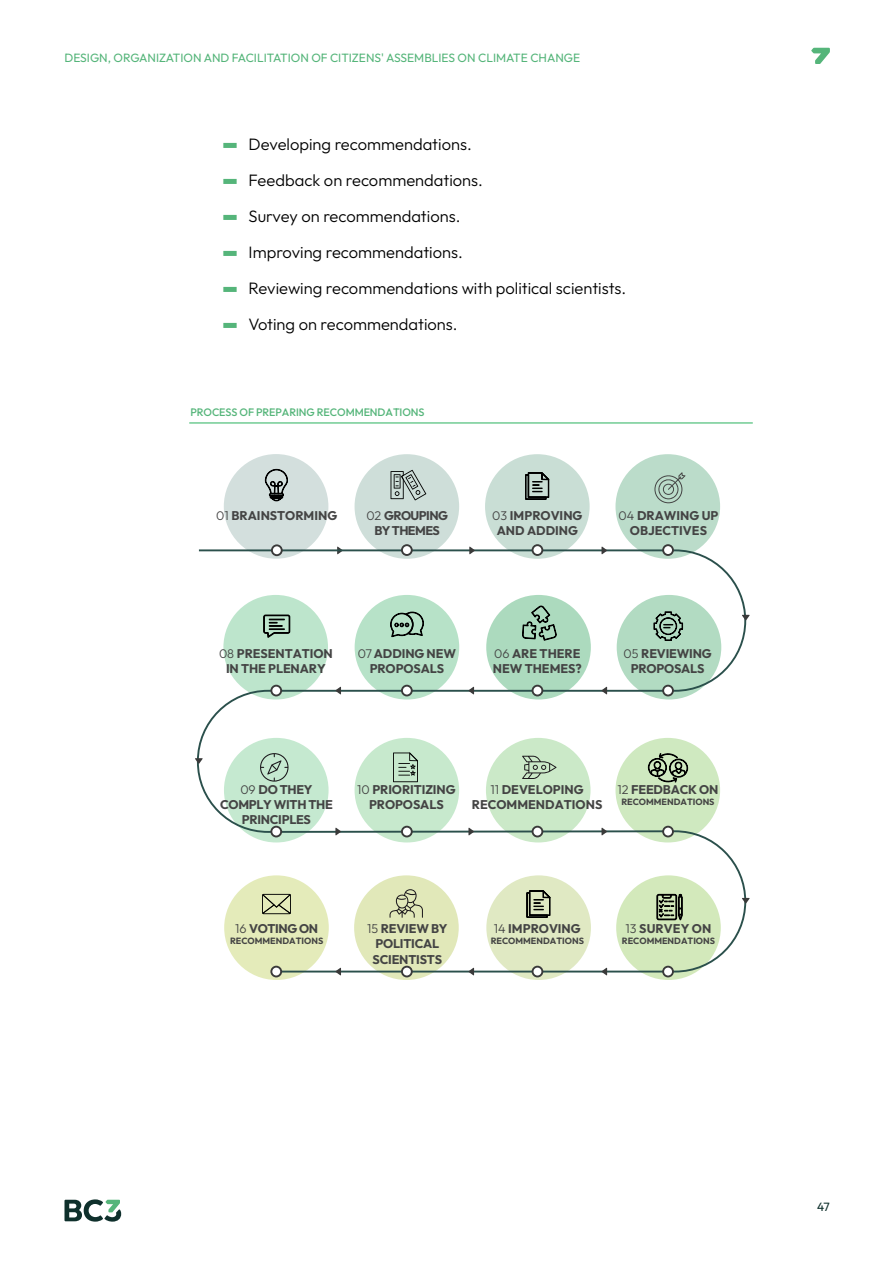
<style>
.page{position:relative;width:893px;height:1263px;background:#fff}
.page>*{position:absolute;margin:0;border:0;box-sizing:border-box;transform-origin:0 0}
.t1{font:700 37.5px "Outfit";color:#55b57a}
.t2{font:300 16.5px "Outfit";color:#000}
.t3{font:700 12.6px/15.1px "Outfit";letter-spacing:-.005em;color:#444;text-align:center}
.t4{font:700 12.6px/15.1px "Outfit";letter-spacing:-.045em;color:#444;text-align:center}
.t5{font:700 12.6px "Outfit";letter-spacing:-.03em;color:#444}
.t6{font:12px "Outfit";color:#55b57a}
.t7{font:12px "Outfit";color:#0f302c}
.t8{font:500 10.8px "Outfit";letter-spacing:-.005em;color:#55b57a}
.t9{font:700 9px "Outfit";color:#444}
.s1{font-weight:300}
</style>
<div class="page">
<svg style="left:811px;top:48px;width:19px;height:16px"></svg>
<svg style="left:64px;top:1199px;width:57px;height:22px"></svg>
<svg style="left:616px;top:875px;width:105px;height:105px"></svg>
<svg style="left:224px;top:875px;width:105px;height:105px"></svg>
<svg style="left:354px;top:875px;width:105px;height:105px"></svg>
<svg style="left:486px;top:875px;width:105px;height:105px"></svg>
<hr style="left:189px;top:422px;width:564px;height:2px;background:#88d4a5">
<div style="left:224px;top:454px;width:104px;height:105px;background:#d3dfdd;border-radius:50%"></div>
<div style="left:355px;top:454px;width:104px;height:105px;background:#ceded9;border-radius:50%"></div>
<div style="left:485px;top:454px;width:105px;height:105px;background:#c9ded5;border-radius:50%"></div>
<div style="left:615px;top:454px;width:105px;height:105px;background:#bbdcca;border-radius:50%"></div>
<svg style="left:197px;top:549px;width:549px;height:423px"></svg>
<svg style="left:401px;top:544px;width:12px;height:12px"></svg>
<svg style="left:532px;top:544px;width:11px;height:12px"></svg>
<svg style="left:662px;top:544px;width:12px;height:12px"></svg>
<svg style="left:662px;top:685px;width:12px;height:11px"></svg>
<svg style="left:532px;top:685px;width:11px;height:11px"></svg>
<svg style="left:401px;top:685px;width:12px;height:11px"></svg>
<svg style="left:270px;top:685px;width:12px;height:11px"></svg>
<svg style="left:662px;top:826px;width:12px;height:11px"></svg>
<svg style="left:532px;top:826px;width:11px;height:11px"></svg>
<svg style="left:401px;top:826px;width:12px;height:11px"></svg>
<svg style="left:270px;top:826px;width:12px;height:11px"></svg>
<svg style="left:662px;top:966px;width:12px;height:11px"></svg>
<svg style="left:532px;top:966px;width:11px;height:11px"></svg>
<svg style="left:401px;top:966px;width:12px;height:11px"></svg>
<svg style="left:270px;top:966px;width:12px;height:11px"></svg>
<svg style="left:469px;top:546px;width:6px;height:8px"></svg>
<svg style="left:601px;top:546px;width:6px;height:8px"></svg>
<svg style="left:742px;top:615px;width:8px;height:5px"></svg>
<svg style="left:195px;top:758px;width:8px;height:6px"></svg>
<svg style="left:742px;top:898px;width:8px;height:5px"></svg>
<svg style="left:601px;top:687px;width:6px;height:7px"></svg>
<svg style="left:468px;top:687px;width:6px;height:7px"></svg>
<svg style="left:335px;top:687px;width:6px;height:7px"></svg>
<svg style="left:601px;top:967px;width:6px;height:8px"></svg>
<svg style="left:468px;top:967px;width:6px;height:8px"></svg>
<svg style="left:335px;top:967px;width:6px;height:8px"></svg>
<svg style="left:335px;top:827px;width:6px;height:8px"></svg>
<svg style="left:468px;top:827px;width:6px;height:8px"></svg>
<svg style="left:601px;top:827px;width:6px;height:8px"></svg>
<svg style="left:271px;top:544px;width:12px;height:12px"></svg>
<svg style="left:654px;top:472px;width:31px;height:31px"></svg>
<svg style="left:265px;top:469px;width:23px;height:33px"></svg>
<div style="left:269px;top:493px;width:15px;height:3px;border:1px solid #000"></div>
<svg style="left:390px;top:470px;width:36px;height:30px"></svg>
<svg style="left:525px;top:472px;width:24px;height:28px"></svg>
<svg style="left:393px;top:752px;width:25px;height:30px"></svg>
<svg style="left:648px;top:751px;width:40px;height:32px"></svg>
<svg style="left:259px;top:753px;width:31px;height:29px"></svg>
<svg style="left:522px;top:756px;width:34px;height:23px"></svg>
<p class="t6" style="left:64px;top:50px;width:517px">DESIGN, ORGANIZATION AND FACILITATION OF CITIZENS' ASSEMBLIES ON CLIMATE CHANGE</p>
<h1 class="t1" style="left:222px;top:118px;width:19px">-</h1>
<h2 class="t2" style="left:249px;top:134px;width:225px">Developing recommendations.</h2>
<h1 class="t1" style="left:222px;top:154px;width:19px">-</h1>
<h2 class="t2" style="left:249px;top:170px;width:236px">Feedback on recommendations.</h2>
<h1 class="t1" style="left:222px;top:190px;width:19px">-</h1>
<h2 class="t2" style="left:249px;top:206px;width:213px">Survey on recommendations.</h2>
<h1 class="t1" style="left:222px;top:226px;width:19px">-</h1>
<h2 class="t2" style="left:249px;top:242px;width:216px">Improving recommendations.</h2>
<h1 class="t1" style="left:222px;top:262px;width:19px">-</h1>
<h2 class="t2" style="left:249px;top:278px;width:379px">Reviewing recommendations with political scientists.</h2>
<h1 class="t1" style="left:222px;top:298px;width:19px">-</h1>
<h2 class="t2" style="left:249px;top:314px;width:211px">Voting on recommendations.</h2>
<p class="t8" style="left:190px;top:406px;width:236px">PROCESS OF PREPARING RECOMMENDATIONS</p>
<p class="t3" style="left:216px;top:508px;width:122px"><span class="s1">01</span> BRAINSTORMING</p>
<p class="t4" style="left:366px;top:508px;width:83px"><span class="s1">02</span> GROUPING<br>BY THEMES</p>
<p class="t3" style="left:492px;top:508px;width:92px"><span class="s1">03</span> IMPROVING<br>AND ADDING</p>
<p class="t3" style="left:618px;top:508px;width:101px"><span class="s1">04</span> DRAWING UP<br>OBJECTIVES</p>
<p class="t3" style="left:219px;top:646px;width:115px"><span class="s1">08</span> PRESENTATION<br>IN THE PLENARY</p>
<p class="t3" style="left:358px;top:646px;width:100px"><span class="s1">07</span> ADDING NEW<br>PROPOSALS</p>
<p class="t3" style="left:493px;top:646px;width:91px;text-align:left"><span class="s1">06</span> ARE THERE<br>NEW THEMES?</p>
<p class="t3" style="left:624px;top:646px;width:90px"><span class="s1">05</span> REVIEWING<br>PROPOSALS</p>
<p class="t3" style="left:220px;top:781px;width:114px"><span class="s1">09</span> DO THEY<br>COMPLY WITH THE<br>PRINCIPLES</p>
<p class="t3" style="left:357px;top:781px;width:100px"><span class="s1">10</span> PRIORITIZING<br>PROPOSALS</p>
<p class="t3" style="left:472px;top:781px;width:132px"><span class="s1">11</span> DEVELOPING<br>RECOMMENDATIONS</p>
<p class="t3" style="left:617px;top:781px;width:102px"><span class="s1">12</span> FEEDBACK ON</p>
<p class="t9" style="left:621px;top:796px;width:95px">RECOMMENDATIONS</p>
<p class="t5" style="left:235px;top:921px;width:85px"><span class="s1">16</span> VOTING ON</p>
<p class="t9" style="left:230px;top:935px;width:95px">RECOMMENDATIONS</p>
<p class="t3" style="left:367px;top:921px;width:82px"><span class="s1">15</span> REVIEW BY<br>POLITICAL<br>SCIENTISTS</p>
<p class="t3" style="left:494px;top:921px;width:88px"><span class="s1">14</span> IMPROVING</p>
<p class="t9" style="left:491px;top:935px;width:95px">RECOMMENDATIONS</p>
<p class="t3" style="left:626px;top:921px;width:87px"><span class="s1">13</span> SURVEY ON</p>
<p class="t9" style="left:622px;top:935px;width:95px">RECOMMENDATIONS</p>
<p class="t7" style="left:817px;top:1200px;width:14px">47</p>
</div>
